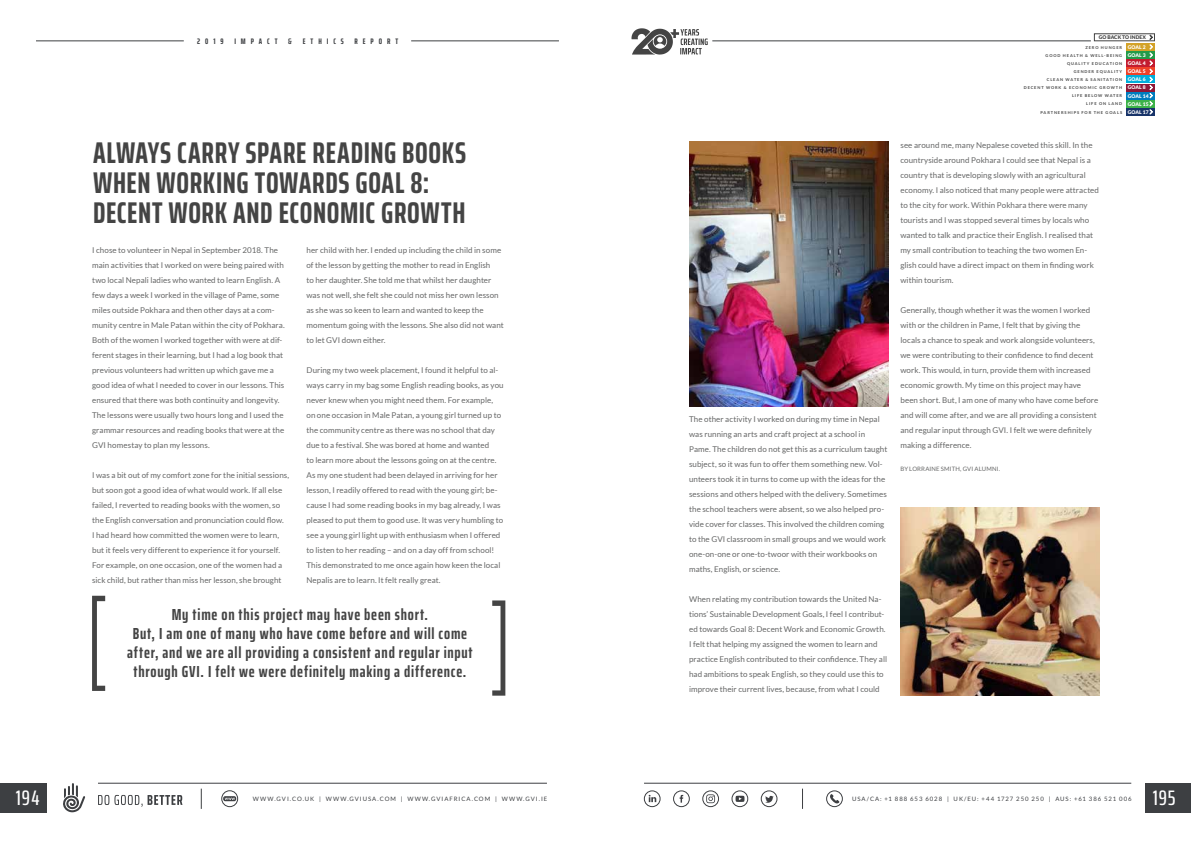
<style>
.page{position:relative;width:1191px;height:842px;background:#fff}
.page>*{position:absolute;margin:0;border:0;box-sizing:border-box;transform-origin:0 0}
.t1{font:700 extra-condensed 30px/30px "Saira";letter-spacing:.02em;color:#444}
.t2{font:500 extra-condensed 21px "Saira";letter-spacing:.045em;color:#fff}
.t3{font:700 extra-condensed 16px/19.2px "Saira";letter-spacing:.05em;color:#444;text-align:center}
.t4{font:8px/15px "Lato";letter-spacing:.005em;color:#666767}
.t5{font:700 extra-condensed 8px "Saira";letter-spacing:.615em;color:#3d3f42}
.t6{font:6px "Lato";letter-spacing:.16em;color:#3d3f42}
.t7{font:6px "Lato";letter-spacing:.02em;color:#666767}
.t8{font:900 5px/8.1px "Lato";letter-spacing:.015em;color:#fff}
.t9{font:900 5px "Lato";letter-spacing:.02em;color:#444}
.t10{font:700 4px/8.1px "Lato";letter-spacing:.215em;color:#444;text-align:right}
</style>
<div class="page">
<hr style="left:712px;top:41px;width:378px;height:1px;background:#3d3f42">
<div style="left:1126px;top:43px;width:29px;height:7px;background:#d3a228"></div>
<div style="left:1126px;top:52px;width:29px;height:7px;background:#249a49"></div>
<div style="left:1126px;top:60px;width:29px;height:7px;background:#c31c30"></div>
<div style="left:1126px;top:68px;width:29px;height:7px;background:#ef4128"></div>
<div style="left:1126px;top:76px;width:29px;height:7px;background:#00aedb"></div>
<div style="left:1126px;top:84px;width:29px;height:7px;background:#8e1838"></div>
<div style="left:1126px;top:92px;width:29px;height:7px;background:#007dbe"></div>
<div style="left:1126px;top:100px;width:29px;height:7px;background:#3cb249"></div>
<div style="left:1126px;top:108px;width:29px;height:7px;background:#183469"></div>
<div style="left:1093px;top:33px;width:62px;height:8px;border:1px solid #444"></div>
<svg style="left:1149px;top:34px;width:4px;height:81px"></svg>
<svg style="left:631px;top:28px;width:76px;height:27px"></svg>
<hr style="left:411px;top:41px;width:148px;height:1px;background:#3d3f42">
<hr style="left:36px;top:41px;width:148px;height:1px;background:#3d3f42">
<div style="left:0;top:783px;width:47px;height:29px;background:#3d3f42"></div>
<div style="left:1145px;top:783px;width:46px;height:29px;background:#3d3f42"></div>
<hr style="left:644px;top:783px;width:487px;height:1px;background:#3d3f42">
<hr style="left:98px;top:783px;width:449px;height:1px;background:#3d3f42">
<svg style="left:830px;top:794px;width:9px;height:9px"></svg>
<div style="left:673px;top:790px;width:16px;height:17px;border:1px solid #3d3f42;border-radius:50%"></div>
<svg style="left:679px;top:795px;width:4px;height:8px"></svg>
<div style="left:702px;top:790px;width:17px;height:17px;border:1px solid #3d3f42;border-radius:50%"></div>
<svg style="left:706px;top:794px;width:9px;height:9px"></svg>
<div style="left:731px;top:790px;width:17px;height:17px;border:1px solid #3d3f42;border-radius:50%"></div>
<svg style="left:735px;top:796px;width:9px;height:6px"></svg>
<div style="left:644px;top:790px;width:16px;height:17px;border:1px solid #3d3f42;border-radius:50%"></div>
<svg style="left:648px;top:795px;width:8px;height:7px"></svg>
<div style="left:761px;top:790px;width:16px;height:17px;border:1px solid #3d3f42;border-radius:50%"></div>
<svg style="left:765px;top:796px;width:8px;height:7px"></svg>
<svg style="left:802px;top:789px;width:1px;height:20px"></svg>
<svg style="left:98px;top:795px;width:84px;height:12px"></svg>
<svg style="left:63px;top:783px;width:22px;height:30px"></svg>
<div style="left:826px;top:790px;width:16px;height:17px;border:1px solid #3d3f42;border-radius:50%"></div>
<div style="left:221px;top:790px;width:17px;height:17px;border:1px solid #3d3f42;border-radius:50%"></div>
<svg style="left:223px;top:796px;width:13px;height:5px"></svg>
<svg style="left:201px;top:789px;width:1px;height:20px"></svg>
<svg style="left:92px;top:596px;width:13px;height:95px"></svg>
<svg style="left:492px;top:600px;width:13px;height:96px"></svg>
<img style="left:689px;top:142px;width:199px;height:265px">
<img style="left:900px;top:507px;width:199px;height:189px">
<p class="t5" style="left:197px;top:35px;width:28px">2019</p>
<p class="t5" style="left:234px;top:35px;width:45px">IMPACT</p>
<p class="t5" style="left:288px;top:35px;width:5px">&amp;</p>
<p class="t5" style="left:303px;top:35px;width:43px">ETHICS</p>
<p class="t5" style="left:355px;top:35px;width:45px">REPORT</p>
<h1 class="t1" style="left:93px;top:137px;width:374px">ALWAYS CARRY SPARE READING BOOKS<br>WHEN WORKING TOWARDS GOAL 8:<br>DECENT WORK AND ECONOMIC GROWTH</h1>
<p class="t4" style="left:92px;top:243px;width:194px">I chose to volunteer in Nepal in September 2018. The main activities that I worked on were being paired with two local Nepali ladies who wanted to learn English. A few days a week I worked in the village of Pame, some miles outside Pokhara and then other days at a com&shy;munity centre in Male Patan within the city of Pokhara.<br>Both of the women I worked together with were at dif&shy;ferent stages in their learning, but I had a log book that previous volunteers had written up which gave me a good idea of what I needed to cover in our lessons. This ensured that there was both continuity and longevity.<br>The lessons were usually two hours long and I used the grammar resources and reading books that were at the GVI homestay to plan my lessons.</p>
<p class="t4" style="left:92px;top:468px;width:199px">I was a bit out of my comfort zone for the initial sessions, but soon got a good idea of what would work. If all else failed, I reverted to reading books with the women, so the English conversation and pronunciation could flow.<br>I had heard how committed the women were to learn, but it feels very different to experience it for yourself.<br>For example, on one occasion, one of the women had a sick child, but rather than miss her lesson, she brought</p>
<p class="t4" style="left:306px;top:243px;width:199px">her child with her. I ended up including the child in some of the lesson by getting the mother to read in English<br>to her daughter. She told me that whilst her daughter was not well, she felt she could not miss her own lesson as she was so keen to learn and wanted to keep the momentum going with the lessons. She also did not want to let GVI down either.</p>
<p class="t4" style="left:306px;top:363px;width:199px">During my two week placement, I found it helpful to al&shy;ways carry in my bag some English reading books, as you never knew when you might need them. For example, on one occasion in Male Patan, a young girl turned up to the community centre as there was no school that day due to a festival. She was bored at home and wanted<br>to learn more about the lessons going on at the centre.<br>As my one student had been delayed in arriving for her lesson, I readily offered to read with the young girl; be&shy;cause I had some reading books in my bag already, I was pleased to put them to good use. It was very humbling to see a young girl light up with enthusiasm when I offered to listen to her reading – and on a day off from school!<br>This demonstrated to me once again how keen the local Nepalis are to learn. It felt really great.</p>
<h3 class="t3" style="left:127px;top:604px;width:347px">My time on this project may have been short.<br>But, I am one of many who have come before and will come after, and we are all providing a consistent and regular input through GVI. I felt we were definitely making a difference.</h3>
<p class="t4" style="left:689px;top:412px;width:200px">The other activity I worked on during my time in Nepal was running an arts and craft project at a school in Pame. The children do not get this as a curriculum taught subject, so it was fun to offer them something new. Vol&shy;unteers took it in turns to come up with the ideas for the sessions and others helped with the delivery. Sometimes the school teachers were absent, so we also helped pro&shy;vide cover for classes. This involved the children coming to the GVI classroom in small groups and we would work one-on-one or one-to-twoor with their workbooks on maths, English, or science.</p>
<p class="t4" style="left:689px;top:592px;width:199px">When relating my contribution towards the United Na&shy;tions’ Sustainable Development Goals, I feel I contribut&shy;ed towards Goal 8: Decent Work and Economic Growth.<br>I felt that helping my assigned the women to learn and practice English contributed to their confidence. They all had ambitions to speak English, so they could use this to improve their current lives, because, from what I could</p>
<p class="t9" style="left:1098px;top:34px;width:49px">GO BACK TO INDEX</p>
<p class="t8" style="left:1127px;top:51px;width:22px">GOAL 3<br>GOAL 4<br>GOAL 5<br>GOAL 6<br>GOAL 8<br>GOAL 14<br>GOAL 15<br>GOAL 17</p>
<p class="t10" style="left:1023px;top:43px;width:100px">ZERO HUNGER<br>GOOD HEALTH &amp; WELL-BEING<br>QUALITY EDUCATION<br>GENDER EQUALITY<br>CLEAN WATER &amp; SANITATION<br>DECENT WORK &amp; ECONOMIC GROWTH<br>LIFE BELOW WATER<br>LIFE ON LAND<br>PARTNERSHIPS FOR THE GOALS</p>
<p class="t8" style="left:1127px;top:43px;width:19px">GOAL 2</p>
<p class="t4" style="left:900px;top:138px;width:200px">see around me, many Nepalese coveted this skill. In the countryside around Pokhara I could see that Nepal is a country that is developing slowly with an agricultural economy. I also noticed that many people were attracted to the city for work. Within Pokhara there were many tourists and I was stopped several times by locals who wanted to talk and practice their English. I realised that my small contribution to teaching the two women En&shy;glish could have a direct impact on them in finding work within tourism.</p>
<p class="t4" style="left:900px;top:303px;width:199px">Generally, though whether it was the women I worked with or the children in Pame, I felt that by giving the locals a chance to speak and work alongside volunteers, we were contributing to their confidence to find decent work. This would, in turn, provide them with increased economic growth. My time on this project may have been short. But, I am one of many who have come before and will come after, and we are all providing a consistent and regular input through GVI. I felt we were definitely making a difference.</p>
<p class="t7" style="left:900px;top:466px;width:101px">BY LORRAINE SMITH, GVI ALUMNI.</p>
<h2 class="t2" style="left:16px;top:782px;width:25px">194</h2>
<p class="t6" style="left:253px;top:796px;width:296px">WWW.GVI.CO.UK | WWW.GVIUSA.COM | WWW.GVIAFRICA.COM | WWW.GVI.IE</p>
<p class="t6" style="left:852px;top:796px;width:281px">USA/CA: +1 888 653 6028 | UK/EU: +44 1727 250 250 | AUS: +61 386 521 006</p>
<h2 class="t2" style="left:1152px;top:782px;width:24px">195</h2>
</div>
